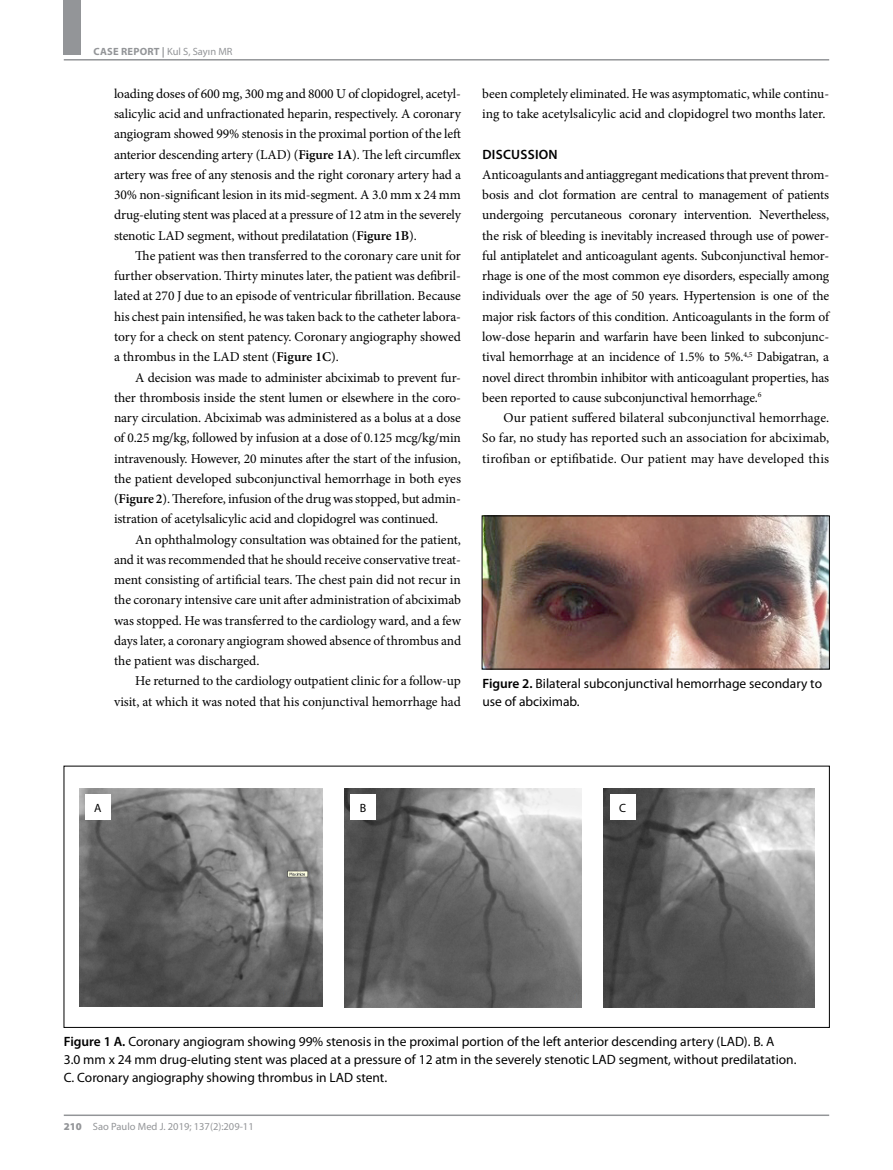
<style>
.page{position:relative;width:893px;height:1170px;background:#fff}
.page>*{position:absolute;margin:0;border:0;box-sizing:border-box;transform-origin:0 0}
.t1{font:13.5px/20.2px "Minion Pro";letter-spacing:-.005em;color:#000;text-align:justify}
.t2{font:13.5px/18px "Myriad Pro";color:#000}
.t3{font:600 13.5px "Myriad Pro";letter-spacing:.02em;color:#000}
.t4{font:12px "Myriad Pro";color:#000}
.t5{font:10.5px "Myriad Pro";color:#939598}
.s1{font-weight:700}
.s2{font-weight:600}
.s3{font-weight:900}
</style>
<div class="page">
<div style="left:64px;top:0;width:17px;height:55px;background:#939598"></div>
<hr style="left:64px;top:59px;width:765px;height:2px;background:#939598">
<hr style="left:64px;top:1114px;width:765px;height:1px;background:#939598">
<img style="left:79px;top:788px;width:244px;height:218px">
<img style="left:344px;top:788px;width:237px;height:219px">
<img style="left:603px;top:788px;width:212px;height:219px">
<img style="left:484px;top:517px;width:344px;height:150px">
<div style="left:85px;top:794px;width:26px;height:25px;background:#fff"></div>
<div style="left:350px;top:794px;width:26px;height:25px;background:#fff"></div>
<div style="left:610px;top:794px;width:25px;height:25px;background:#fff"></div>
<p class="t5" style="left:94px;top:45px;width:140px"><span class="s1">CASE REPORT |</span> Kul S, Sayın MR</p>
<p class="t1" style="left:114px;top:83px;width:348px">loading doses of 600 mg, 300 mg and 8000 U of clopidogrel, acetyl&shy;salicylic acid and unfractionated heparin, respectively. A coronary angiogram showed 99% stenosis in the proximal portion of the left anterior descending artery (LAD) (<span class="s2">Figure 1A</span>). The left circumflex artery was free of any stenosis and the right coronary artery had a 30% non-significant lesion in its mid-segment. A 3.0 mm x 24 mm drug-eluting stent was placed at a pressure of 12 atm in the severely stenotic LAD segment, without predilatation (<span class="s2">Figure 1B</span>).</p>
<p class="t1" style="left:114px;top:245px;width:348px;text-indent:21px">The patient was then transferred to the coronary care unit for further observation. Thirty minutes later, the patient was defibril&shy;lated at 270 J due to an episode of ventricular fibrillation. Because his chest pain intensified, he was taken back to the catheter labora&shy;tory for a check on stent patency. Coronary angiography showed a thrombus in the LAD stent (<span class="s2">Figure 1C</span>).</p>
<p class="t1" style="left:114px;top:367px;width:349px;text-indent:21px">A decision was made to administer abciximab to prevent fur&shy;ther thrombosis inside the stent lumen or elsewhere in the coro&shy;nary circulation. Abciximab was administered as a bolus at a dose of 0.25 mg/kg, followed by infusion at a dose of 0.125 mcg/kg/min intravenously. However, 20 minutes after the start of the infusion, the patient developed subconjunctival hemorrhage in both eyes (<span class="s2">Figure 2</span>). Therefore, infusion of the drug was stopped, but admin&shy;istration of acetylsalicylic acid and clopidogrel was continued.</p>
<p class="t1" style="left:114px;top:529px;width:349px;text-indent:21px">An ophthalmology consultation was obtained for the patient, and it was recommended that he should receive conservative treat&shy;ment consisting of artificial tears. The chest pain did not recur in the coronary intensive care unit after administration of abciximab was stopped. He was transferred to the cardiology ward, and a few days later, a coronary angiogram showed absence of thrombus and the patient was discharged.</p>
<p class="t1" style="left:114px;top:671px;width:348px;text-align:right">He returned to the cardiology outpatient clinic for a follow-up visit, at which it was noted that his conjunctival hemorrhage had</p>
<p class="t1" style="left:482px;top:83px;width:348px">been completely eliminated. He was asymptomatic, while continu&shy;ing to take acetylsalicylic acid and clopidogrel two months later.</p>
<p class="t3" style="left:482px;top:145px;width:77px">DISCUSSION</p>
<p class="t1" style="left:482px;top:164px;width:348px">Anticoagulants and antiaggregant medications that prevent throm&shy;bosis and clot formation are central to management of patients undergoing percutaneous coronary intervention. Nevertheless, the risk of bleeding is inevitably increased through use of power&shy;ful antiplatelet and anticoagulant agents. Subconjunctival hemor&shy;rhage is one of the most common eye disorders, especially among individuals over the age of 50 years. Hypertension is one of the major risk factors of this condition. Anticoagulants in the form of low-dose heparin and warfarin have been linked to subconjunc&shy;tival hemorrhage at an incidence of 1.5% to 5%.<sup>4,5</sup> Dabigatran, a novel direct thrombin inhibitor with anticoagulant properties, has been reported to cause subconjunctival hemorrhage.<sup>6</sup></p>
<p class="t1" style="left:482px;top:407px;width:348px;text-indent:21px">Our patient suffered bilateral subconjunctival hemorrhage.<br>So far, no study has reported such an association for abciximab, tirofiban or eptifibatide. Our patient may have developed this</p>
<p class="t2" style="left:482px;top:674px;width:341px"><span class="s2">Figure 2.</span> Bilateral subconjunctival hemorrhage secondary to use of abciximab.</p>
<p class="t4" style="left:94px;top:800px;width:9px">A</p>
<p class="t4" style="left:360px;top:800px;width:8px">B</p>
<p class="t4" style="left:619px;top:800px;width:8px">C</p>
<p class="t2" style="left:64px;top:1032px;width:734px"><span class="s2">Figure 1 A.</span> Coronary angiogram showing 99% stenosis in the proximal portion of the left anterior descending artery (LAD). B. A<br>3.0 mm x 24 mm drug-eluting stent was placed at a pressure of 12 atm in the severely stenotic LAD segment, without predilatation.<br>C. Coronary angiography showing thrombus in LAD stent.</p>
<p class="t5" style="left:64px;top:1119px;width:191px"><span class="s3">210</span> Sao Paulo Med J. 2019; 137(2):209-11</p>
</div>
